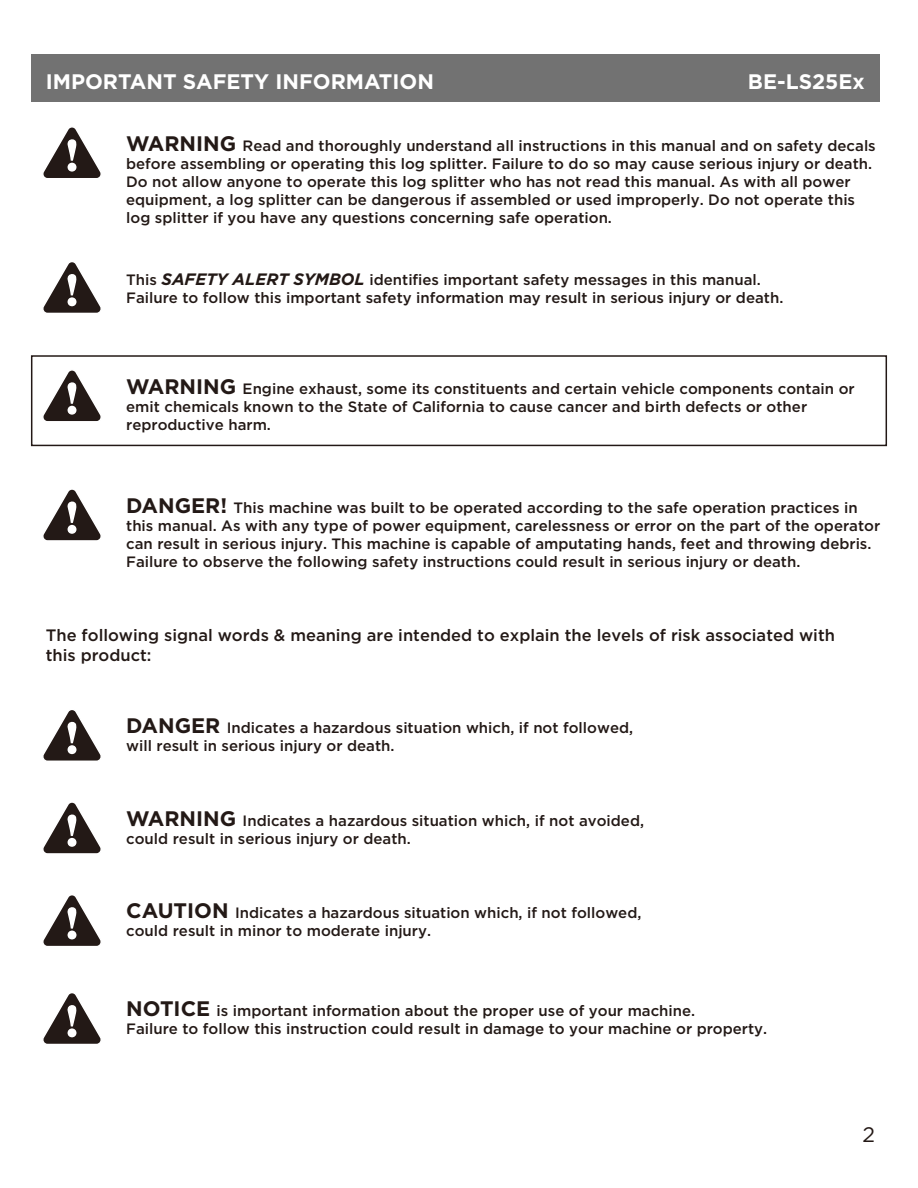
<style>
.page{position:relative;width:918px;height:1188px;background:#fff}
.page>*{position:absolute;margin:0;border:0;box-sizing:border-box;transform-origin:0 0}
.t1{font:700 21px "Gotham";color:#fff}
.t2{font:21px "Gotham";color:#241916}
.t3{font:500 16.5px/19.8px "Gotham";color:#231916}
.t4{font:500 15px/18px "Gotham";color:#231916}
.s1{font-weight:700;font-size:21px}
.s2{font-weight:700;font-style:italic;font-size:16.5px}
</style>
<div class="page">
<div style="left:31px;top:54px;width:849px;height:48px;background:#727272"></div>
<svg style="left:43px;top:127px;width:58px;height:51px"></svg>
<div style="left:68px;top:163px;width:8px;height:8px;background:#fff;border-radius:50%"></div>
<div style="left:68px;top:163px;width:9px;height:9px;border:2px solid #fff;border-radius:50%"></div>
<svg style="left:43px;top:370px;width:58px;height:51px"></svg>
<div style="left:68px;top:406px;width:8px;height:8px;background:#fff;border-radius:50%"></div>
<div style="left:68px;top:406px;width:9px;height:9px;border:2px solid #fff;border-radius:50%"></div>
<svg style="left:43px;top:489px;width:58px;height:52px"></svg>
<div style="left:68px;top:526px;width:8px;height:7px;background:#fff;border-radius:50%"></div>
<div style="left:68px;top:525px;width:9px;height:9px;border:2px solid #fff;border-radius:50%"></div>
<svg style="left:43px;top:262px;width:58px;height:51px"></svg>
<div style="left:68px;top:298px;width:8px;height:8px;background:#fff;border-radius:50%"></div>
<div style="left:68px;top:297px;width:9px;height:9px;border:2px solid #fff;border-radius:50%"></div>
<div style="left:31px;top:355px;width:856px;height:91px;border:2px solid #231916"></div>
<svg style="left:43px;top:710px;width:58px;height:51px"></svg>
<div style="left:68px;top:746px;width:8px;height:7px;background:#fff;border-radius:50%"></div>
<div style="left:68px;top:745px;width:9px;height:9px;border:2px solid #fff;border-radius:50%"></div>
<svg style="left:43px;top:802px;width:58px;height:52px"></svg>
<div style="left:68px;top:839px;width:8px;height:7px;background:#fff;border-radius:50%"></div>
<div style="left:68px;top:838px;width:9px;height:9px;border:2px solid #fff;border-radius:50%"></div>
<svg style="left:43px;top:895px;width:58px;height:51px"></svg>
<div style="left:68px;top:931px;width:8px;height:8px;background:#fff;border-radius:50%"></div>
<div style="left:68px;top:931px;width:9px;height:9px;border:2px solid #fff;border-radius:50%"></div>
<svg style="left:43px;top:993px;width:58px;height:51px"></svg>
<div style="left:68px;top:1029px;width:8px;height:8px;background:#fff;border-radius:50%"></div>
<div style="left:68px;top:1028px;width:9px;height:9px;border:2px solid #fff;border-radius:50%"></div>
<h1 class="t1" style="left:46px;top:67px;width:390px">IMPORTANT SAFETY INFORMATION</h1>
<h1 class="t1" style="left:748px;top:67px;width:118px">BE-LS25Ex</h1>
<p class="t4" style="left:126px;top:136px;width:751px"><span class="s1">WARNING</span> Read and thoroughly understand all instructions in this manual and on safety decals before assembling or operating this log splitter. Failure to do so may cause serious injury or death.<br>Do not allow anyone to operate this log splitter who has not read this manual. As with all power equipment, a log splitter can be dangerous if assembled or used improperly. Do not operate this log splitter if you have any questions concerning safe operation.</p>
<p class="t4" style="left:126px;top:271px;width:659px">This <span class="s2">SAFETY ALERT SYMBOL</span> identifies important safety messages in this manual.<br>Failure to follow this important safety information may result in serious injury or death.</p>
<p class="t4" style="left:126px;top:379px;width:730px"><span class="s1">WARNING</span> Engine exhaust, some its constituents and certain vehicle components contain or emit chemicals known to the State of California to cause cancer and birth defects or other reproductive harm.</p>
<p class="t4" style="left:126px;top:498px;width:756px"><span class="s1">DANGER!</span> This machine was built to be operated according to the safe operation practices in this manual. As with any type of power equipment, carelessness or error on the part of the operator can result in serious injury. This machine is capable of amputating hands, feet and throwing debris.<br>Failure to observe the following safety instructions could result in serious injury or death.</p>
<p class="t3" style="left:46px;top:625px;width:791px">The following signal words &amp; meaning are intended to explain the levels of risk associated with this product:</p>
<p class="t4" style="left:126px;top:719px;width:508px"><span class="s1">DANGER</span> Indicates a hazardous situation which, if not followed, will result in serious injury or death.</p>
<p class="t4" style="left:126px;top:811px;width:519px"><span class="s1">WARNING</span> Indicates a hazardous situation which, if not avoided, could result in serious injury or death.</p>
<p class="t4" style="left:126px;top:904px;width:517px"><span class="s1">CAUTION</span> Indicates a hazardous situation which, if not followed, could result in minor to moderate injury.</p>
<p class="t4" style="left:126px;top:1002px;width:643px"><span class="s1">NOTICE</span> is important information about the proper use of your machine.<br>Failure to follow this instruction could result in damage to your machine or property.</p>
<h1 class="t2" style="left:863px;top:1121px;width:14px">2</h1>
</div>
